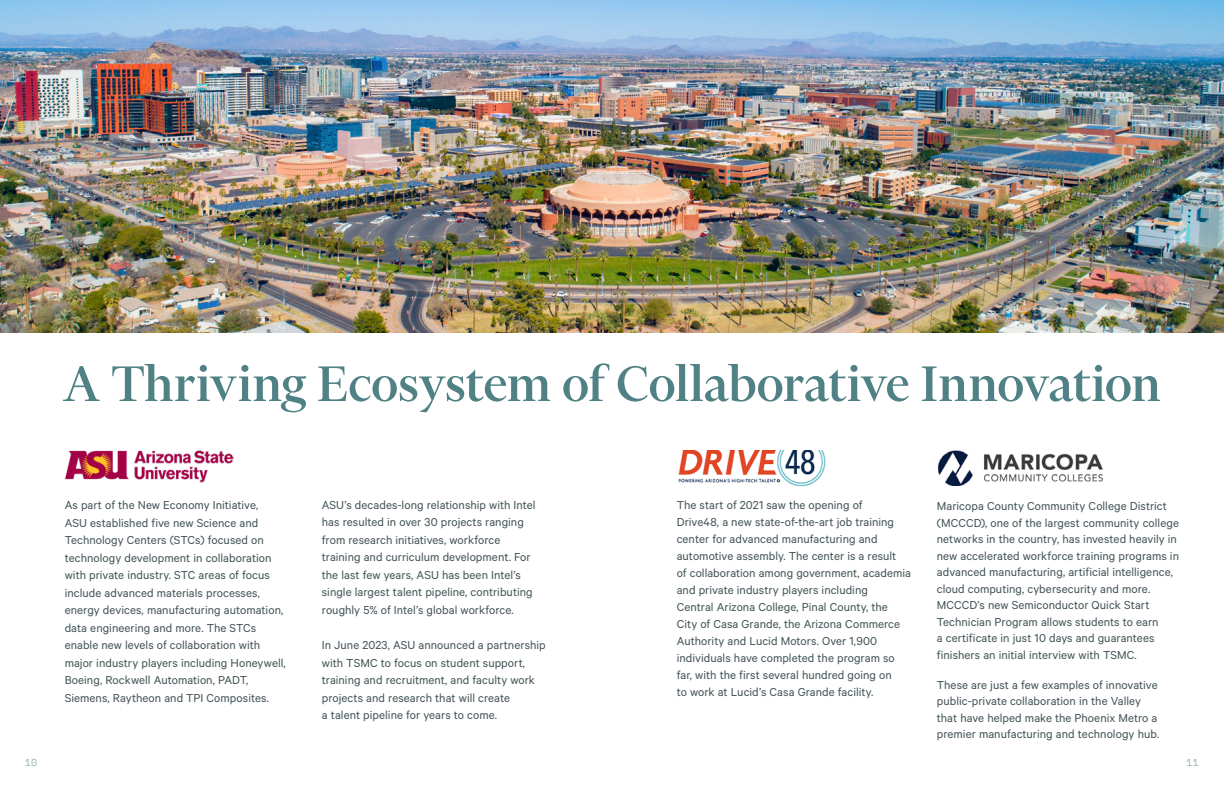
<style>
.page{position:relative;width:1224px;height:792px;background:#fff}
.page>*{position:absolute;margin:0;border:0;box-sizing:border-box;transform-origin:0 0}
.t1{font:500 57px "Financier Display";color:#508184}
.t2{font:13px/17.5px "Calibre";letter-spacing:.005em;color:#415255}
.t3{font:10px "Space Mono";color:#94b4b7}
</style>
<div class="page">
<img style="left:0;top:0;width:1224px;height:333px">
<img style="left:678px;top:450px;width:148px;height:37px">
<img style="left:938px;top:450px;width:165px;height:36px">
<img style="left:65px;top:450px;width:168px;height:32px">
<h1 class="t1" style="left:63px;top:354px;width:1099px">A Thriving Ecosystem of Collaborative Innovation</h1>
<p class="t2" style="left:65px;top:496px;width:223px">As part of the New Economy Initiative,<br>ASU established five new Science and Technology Centers (STCs) focused on technology development in collaboration with private industry. STC areas of focus include advanced materials processes, energy devices, manufacturing automation, data engineering and more. The STCs enable new levels of collaboration with major industry players including Honeywell, Boeing, Rockwell Automation, PADT, Siemens, Raytheon and TPI Composites.</p>
<p class="t2" style="left:322px;top:496px;width:215px">ASU’s decades-long relationship with Intel has resulted in over 30 projects ranging from research initiatives, workforce training and curriculum development. For the last few years, ASU has been Intel’s single largest talent pipeline, contributing roughly 5% of Intel’s global workforce.</p>
<p class="t2" style="left:322px;top:636px;width:225px">In June 2023, ASU announced a partnership with TSMC to focus on student support, training and recruitment, and faculty work projects and research that will create<br>a talent pipeline for years to come.</p>
<p class="t2" style="left:677px;top:496px;width:236px;line-height:17px">The start of 2021 saw the opening of<br>Drive48, a new state-of-the-art job training center for advanced manufacturing and automotive assembly. The center is a result<br>of collaboration among government, academia and private industry players including<br>Central Arizona College, Pinal County, the City of Casa Grande, the Arizona Commerce Authority and Lucid Motors. Over 1,900 individuals have completed the program so far, with the first several hundred going on<br>to work at Lucid’s Casa Grande facility.</p>
<p class="t2" style="left:937px;top:497px;width:244px;line-height:16.5px">Maricopa County Community College District (MCCCD), one of the largest community college networks in the country, has invested heavily in new accelerated workforce training programs in advanced manufacturing, artificial intelligence, cloud computing, cybersecurity and more.<br>MCCCD’s new Semiconductor Quick Start Technician Program allows students to earn<br>a certificate in just 10 days and guarantees finishers an initial interview with TSMC.</p>
<p class="t2" style="left:937px;top:676px;width:224px;line-height:16.5px">These are just a few examples of innovative public-private collaboration in the Valley that have helped make the Phoenix Metro a premier manufacturing and technology hub.</p>
<p class="t3" style="left:25px;top:756px;width:14px">10</p>
<p class="t3" style="left:1187px;top:756px;width:14px">11</p>
</div>
